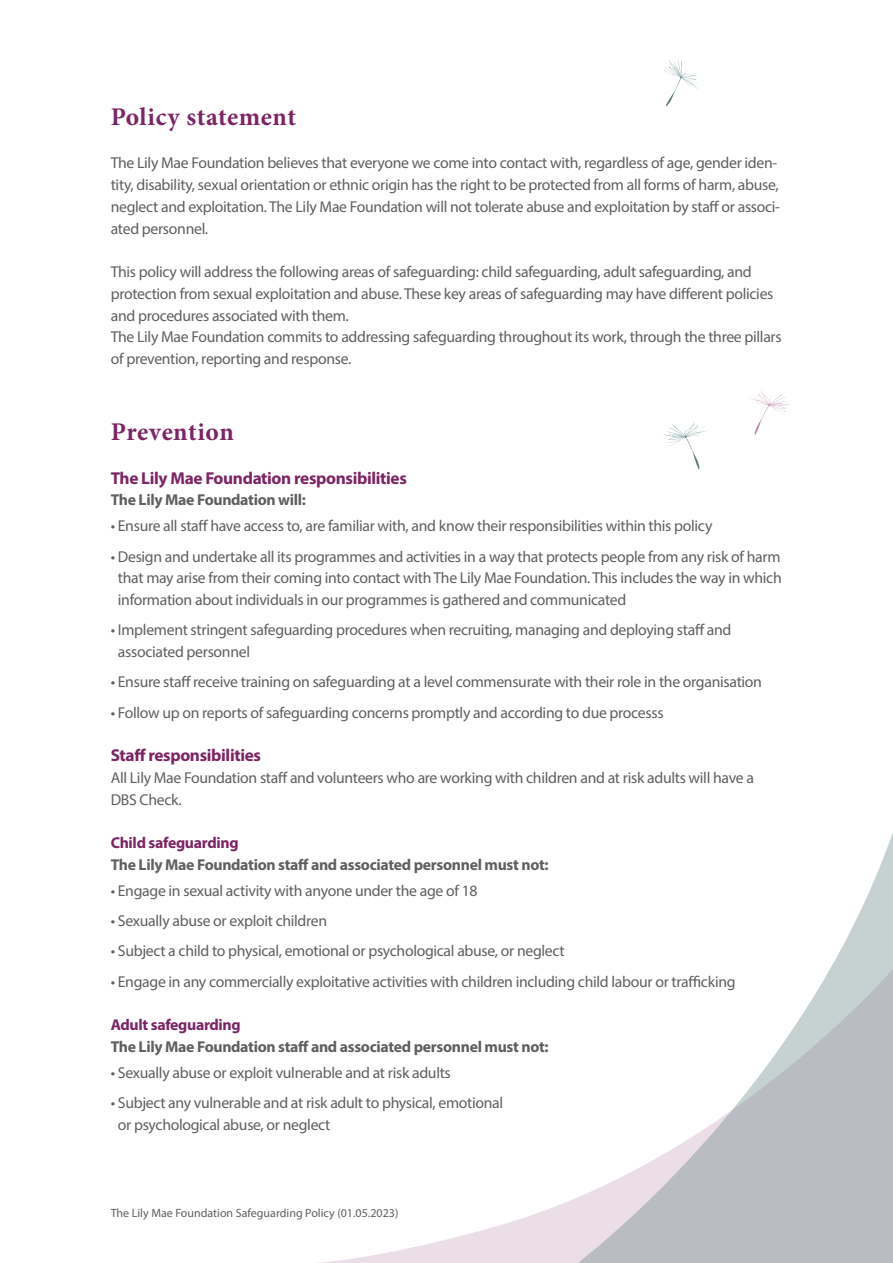
<style>
.page{position:relative;width:893px;height:1263px;background:#fff}
.page>*{position:absolute;margin:0;border:0;box-sizing:border-box;transform-origin:0 0}
.t1{font:700 25.5px "Minion Pro";letter-spacing:.02em;color:#7c2464}
.t2{font:700 17.25px "Myriad Pro";letter-spacing:-.02em;color:#7c2464}
.t3{font:15.75px/21.8px "Myriad Pro";letter-spacing:-.02em;color:#5f5f62}
.t4{font:700 15.75px "Myriad Pro";letter-spacing:-.02em;color:#5f5f62}
.t5{font:700 15.75px "Myriad Pro";letter-spacing:-.02em;color:#7c2464}
.t6{font:12px "Myriad Pro";color:#5f5f62}
</style>
<div class="page">
<svg style="left:664px;top:60px;width:34px;height:46px"></svg>
<svg style="left:749px;top:391px;width:41px;height:44px"></svg>
<svg style="left:663px;top:422px;width:44px;height:47px"></svg>
<svg style="left:319px;top:1197px;width:259px;height:66px"></svg>
<svg style="left:578px;top:832px;width:315px;height:431px"></svg>
<p class="t1" style="left:111px;top:99px;width:187px">Policy statement</p>
<p class="t3" style="left:111px;top:152px;width:671px">The Lily Mae Foundation believes that everyone we come into contact with, regardless of age, gender iden&shy;tity, disability, sexual orientation or ethnic origin has the right to be protected from all forms of harm, abuse, neglect and exploitation. The Lily Mae Foundation will not tolerate abuse and exploitation by staff or associ&shy;ated personnel.</p>
<p class="t3" style="left:111px;top:261px;width:664px">This policy will address the following areas of safeguarding: child safeguarding, adult safeguarding, and protection from sexual exploitation and abuse. These key areas of safeguarding may have different policies and procedures associated with them.</p>
<p class="t3" style="left:111px;top:326px;width:672px">The Lily Mae Foundation commits to addressing safeguarding throughout its work, through the three pillars of prevention, reporting and response.</p>
<p class="t1" style="left:111px;top:414px;width:125px">Prevention</p>
<p class="t2" style="left:111px;top:466px;width:298px">The Lily Mae Foundation responsibilities</p>
<p class="t4" style="left:111px;top:490px;width:197px">The Lily Mae Foundation will:</p>
<p class="t3" style="left:111px;top:515px;width:603px">• Ensure all staff have access to, are familiar with, and know their responsibilities within this policy</p>
<p class="t3" style="left:118px;top:545px;width:665px;text-align:justify;text-indent:-7px">• Design and undertake all its programmes and activities in a way that protects people from any risk of harm that may arise from their coming into contact with The Lily Mae Foundation. This includes the way in which information about individuals in our programmes is gathered and communicated</p>
<p class="t3" style="left:118px;top:619px;width:615px;text-indent:-7px">• Implement stringent safeguarding procedures when recruiting, managing and deploying staff and associated personnel</p>
<p class="t3" style="left:111px;top:671px;width:653px">• Ensure staff receive training on safeguarding at a level commensurate with their role in the organisation</p>
<p class="t3" style="left:111px;top:701px;width:554px">• Follow up on reports of safeguarding concerns promptly and according to due processs</p>
<p class="t2" style="left:111px;top:744px;width:152px">Staff responsibilities</p>
<p class="t3" style="left:111px;top:766px;width:645px">All Lily Mae Foundation staff and volunteers who are working with children and at risk adults will have a<br>DBS Check.</p>
<p class="t5" style="left:111px;top:832px;width:129px">Child safeguarding</p>
<p class="t4" style="left:111px;top:854px;width:439px">The Lily Mae Foundation staff and associated personnel must not:</p>
<p class="t3" style="left:111px;top:879px;width:368px">• Engage in sexual activity with anyone under the age of 18</p>
<p class="t3" style="left:111px;top:910px;width:218px">• Sexually abuse or exploit children</p>
<p class="t3" style="left:111px;top:940px;width:455px">• Subject a child to physical, emotional or psychological abuse, or neglect</p>
<p class="t3" style="left:111px;top:970px;width:626px">• Engage in any commercially exploitative activities with children including child labour or trafficking</p>
<p class="t5" style="left:111px;top:1014px;width:132px">Adult safeguarding</p>
<p class="t4" style="left:111px;top:1036px;width:439px">The Lily Mae Foundation staff and associated personnel must not:</p>
<p class="t3" style="left:111px;top:1061px;width:342px">• Sexually abuse or exploit vulnerable and at risk adults</p>
<p class="t3" style="left:118px;top:1092px;width:387px;text-indent:-7px">• Subject any vulnerable and at risk adult to physical, emotional or psychological abuse, or neglect</p>
<p class="t6" style="left:111px;top:1205px;width:289px">The Lily Mae Foundation Safeguarding Policy (01.05.2023)</p>
</div>
